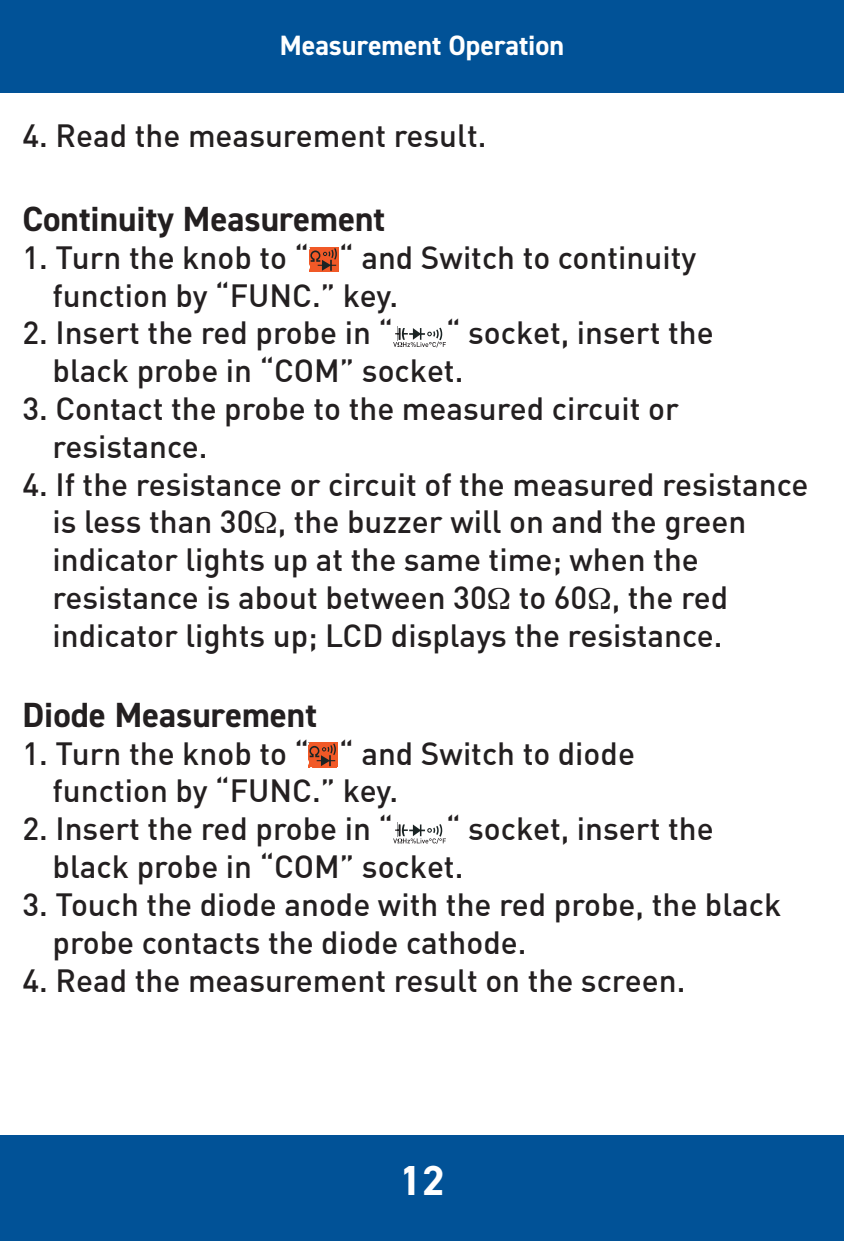
<style>
.page{position:relative;width:844px;height:1241px;background:#fff}
.page>*{position:absolute;margin:0;border:0;box-sizing:border-box;transform-origin:0 0}
.t1{font:700 42px "DIN2014";color:#fff}
.t2{font:700 35px "DIN2014";color:#231f20}
.t3{font:500 31.5px "DIN";color:#231f20}
.t4{font:700 28px "DIN2014";color:#fff}
</style>
<div class="page">
<div style="left:0;top:0;width:843px;height:93px;background:#015297"></div>
<div style="left:0;top:1135px;width:843px;height:105px;background:#015297"></div>
<svg style="left:393px;top:327px;width:53px;height:20px"></svg>
<svg style="left:393px;top:824px;width:53px;height:19px"></svg>
<div style="left:310px;top:247px;width:28px;height:25px;background:#f15923"></div>
<svg style="left:310px;top:248px;width:27px;height:23px"></svg>
<div style="left:309px;top:742px;width:28px;height:25px;background:#f15923"></div>
<svg style="left:309px;top:742px;width:27px;height:25px"></svg>
<p class="t4" style="left:279px;top:27px;width:286px">Measurement Operation</p>
<p class="t3" style="left:22px;top:115px;width:465px">4. Read the measurement result.</p>
<p class="t2" style="left:22px;top:195px;width:364px">Continuity Measurement</p>
<p class="t3" style="left:22px;top:237px;width:675px">1. Turn the knob to “ “ and Switch to continuity</p>
<p class="t3" style="left:53px;top:275px;width:347px">function by “FUNC.” key.</p>
<p class="t3" style="left:22px;top:313px;width:372px">2. Insert the red probe in “</p>
<p class="t3" style="left:446px;top:313px;width:269px">“ socket, insert the</p>
<p class="t3" style="left:53px;top:350px;width:412px">black probe in “COM” socket.</p>
<p class="t3" style="left:22px;top:388px;width:657px">3. Contact the probe to the measured circuit or</p>
<p class="t3" style="left:53px;top:426px;width:156px">resistance.</p>
<p class="t3" style="left:22px;top:464px;width:787px">4. If the resistance or circuit of the measured resistance</p>
<p class="t3" style="left:53px;top:502px;width:695px">is less than 30 , the buzzer will on and the green</p>
<p class="t3" style="left:53px;top:539px;width:647px">indicator lights up at the same time; when the</p>
<p class="t3" style="left:53px;top:577px;width:677px">resistance is about between 30 to 60 , the red</p>
<p class="t3" style="left:53px;top:615px;width:671px">indicator lights up; LCD displays the resistance.</p>
<p class="t2" style="left:22px;top:691px;width:296px">Diode Measurement</p>
<p class="t3" style="left:22px;top:733px;width:614px">1. Turn the knob to “ “ and Switch to diode</p>
<p class="t3" style="left:53px;top:770px;width:347px">function by “FUNC.” key.</p>
<p class="t3" style="left:22px;top:808px;width:372px">2. Insert the red probe in “</p>
<p class="t3" style="left:446px;top:808px;width:269px">“ socket, insert the</p>
<p class="t3" style="left:53px;top:846px;width:412px">black probe in “COM” socket.</p>
<p class="t3" style="left:22px;top:884px;width:760px">3. Touch the diode anode with the red probe, the black</p>
<p class="t3" style="left:53px;top:922px;width:475px">probe contacts the diode cathode.</p>
<p class="t3" style="left:22px;top:959px;width:664px">4. Read the measurement result on the screen.</p>
<p class="t1" style="left:399px;top:1152px;width:47px">12</p>
</div>
